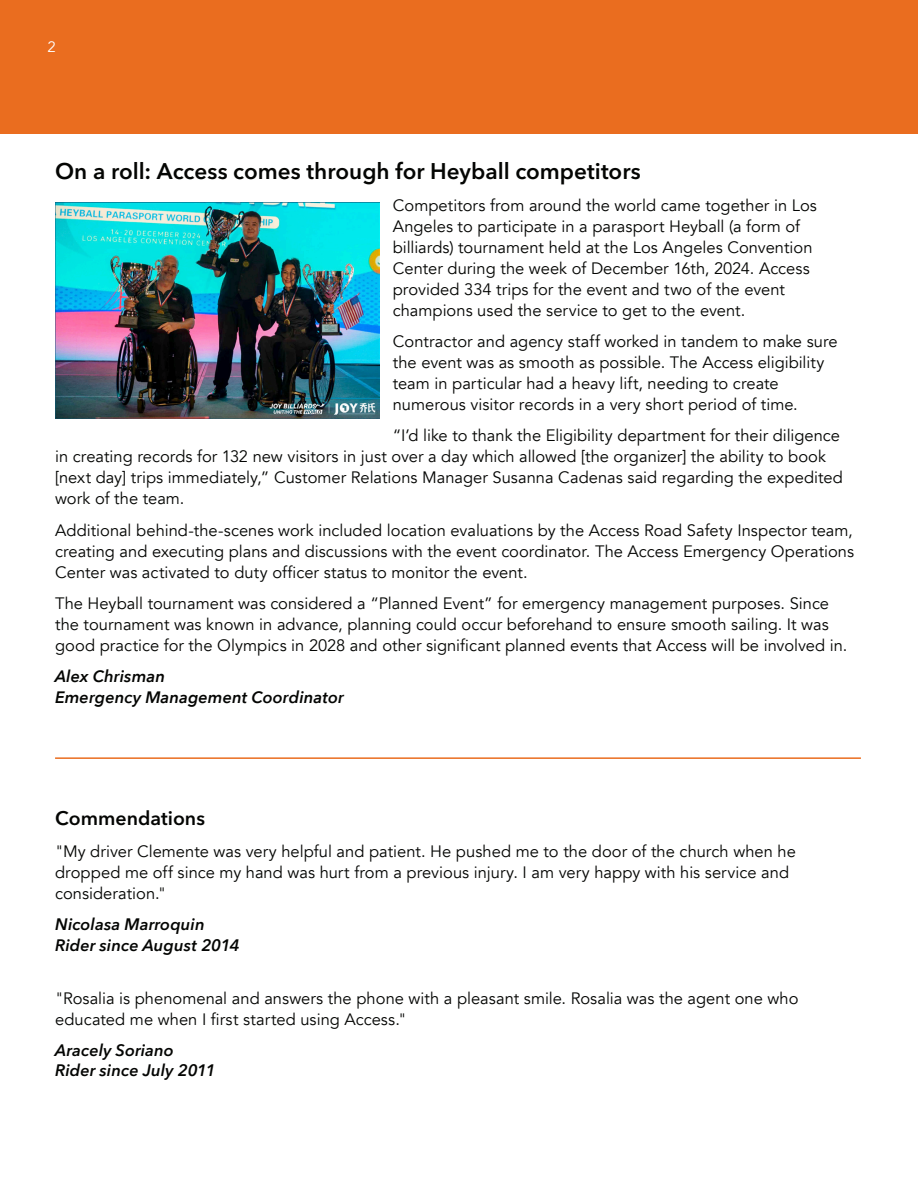
<style>
.page{position:relative;width:918px;height:1188px;background:#fff}
.page>*{position:absolute;margin:0;border:0;box-sizing:border-box;transform-origin:0 0}
.Andre_s_letter{font:600 22.5px "Avenir Next LT Pro";color:#040503}
.Andre_s_letter-2{font:600 19.5px "Avenir Next LT Pro";color:#040503}
.Andre_s_letter-3{font:16.5px/21px "Avenir";color:#040503}
.Andre_s_letter-4{font:italic 600 16.5px/21px "Avenir Next LT Pro";letter-spacing:.005em;color:#040503}
.Andre_s_letter-5{font:italic 600 16.5px/21px "Avenir Next";letter-spacing:.005em;color:#040503}
.t1{font:15px "Avenir";color:#fff}
</style>
<div class="page">
<div style="left:0;top:0;width:918px;height:134px;background:#ea6d1f"></div>
<hr style="left:55px;top:757px;width:806px;height:2px;background:#ea6d1f">
<img style="left:55px;top:202px;width:324px;height:217px">
<p class="t1" style="left:48px;top:38px;width:10px">2</p>
<p class="Andre_s_letter" style="left:55px;top:157px;width:587px">On a roll: Access comes through for Heyball competitors</p>
<p class="Andre_s_letter-3" style="left:393px;top:195px;width:426px">Competitors from around the world came together in Los Angeles to participate in a parasport Heyball (a form of billiards) tournament held at the Los Angeles Convention Center during the week of December 16th, 2024. Access provided 334 trips for the event and two of the event champions used the service to get to the event.</p>
<p class="Andre_s_letter-3" style="left:393px;top:331px;width:446px">Contractor and agency staff worked in tandem to make sure the event was as smooth as possible. The Access eligibility team in particular had a heavy lift, needing to create numerous visitor records in a very short period of time.</p>
<p class="Andre_s_letter-3" style="left:55px;top:425px;width:789px;text-indent:338px">“I’d like to thank the Eligibility department for their diligence in creating records for 132 new visitors in just over a day which allowed [the organizer] the ability to book [next day] trips immediately,” Customer Relations Manager Susanna Cadenas said regarding the expedited work of the team.</p>
<p class="Andre_s_letter-3" style="left:55px;top:520px;width:801px;text-align:justify">Additional behind-the-scenes work included location evaluations by the Access Road Safety Inspector team, creating and executing plans and discussions with the event coordinator. The Access Emergency Operations Center was activated to duty officer status to monitor the event.</p>
<p class="Andre_s_letter-3" style="left:55px;top:593px;width:794px">The Heyball tournament was considered a “Planned Event” for emergency management purposes. Since the tournament was known in advance, planning could occur beforehand to ensure smooth sailing. It was good practice for the Olympics in 2028 and other significant planned events that Access will be involved in.</p>
<p class="Andre_s_letter-5" style="left:55px;top:665px;width:290px">Alex Chrisman<br>Emergency Management Coordinator</p>
<p class="Andre_s_letter-2" style="left:55px;top:806px;width:151px">Commendations</p>
<p class="Andre_s_letter-3" style="left:55px;top:841px;width:742px">"My driver Clemente was very helpful and patient. He pushed me to the door of the church when he dropped me off since my hand was hurt from a previous injury. I am very happy with his service and consideration."</p>
<p class="Andre_s_letter-4" style="left:55px;top:914px;width:186px">Nicolasa Marroquin<br>Rider since August 2014</p>
<p class="Andre_s_letter-3" style="left:55px;top:988px;width:745px">"Rosalia is phenomenal and answers the phone with a pleasant smile. Rosalia was the agent one who educated me when I first started using Access."</p>
<p class="Andre_s_letter-4" style="left:55px;top:1040px;width:162px;line-height:20.2px">Aracely Soriano<br>Rider since July 2011</p>
</div>
